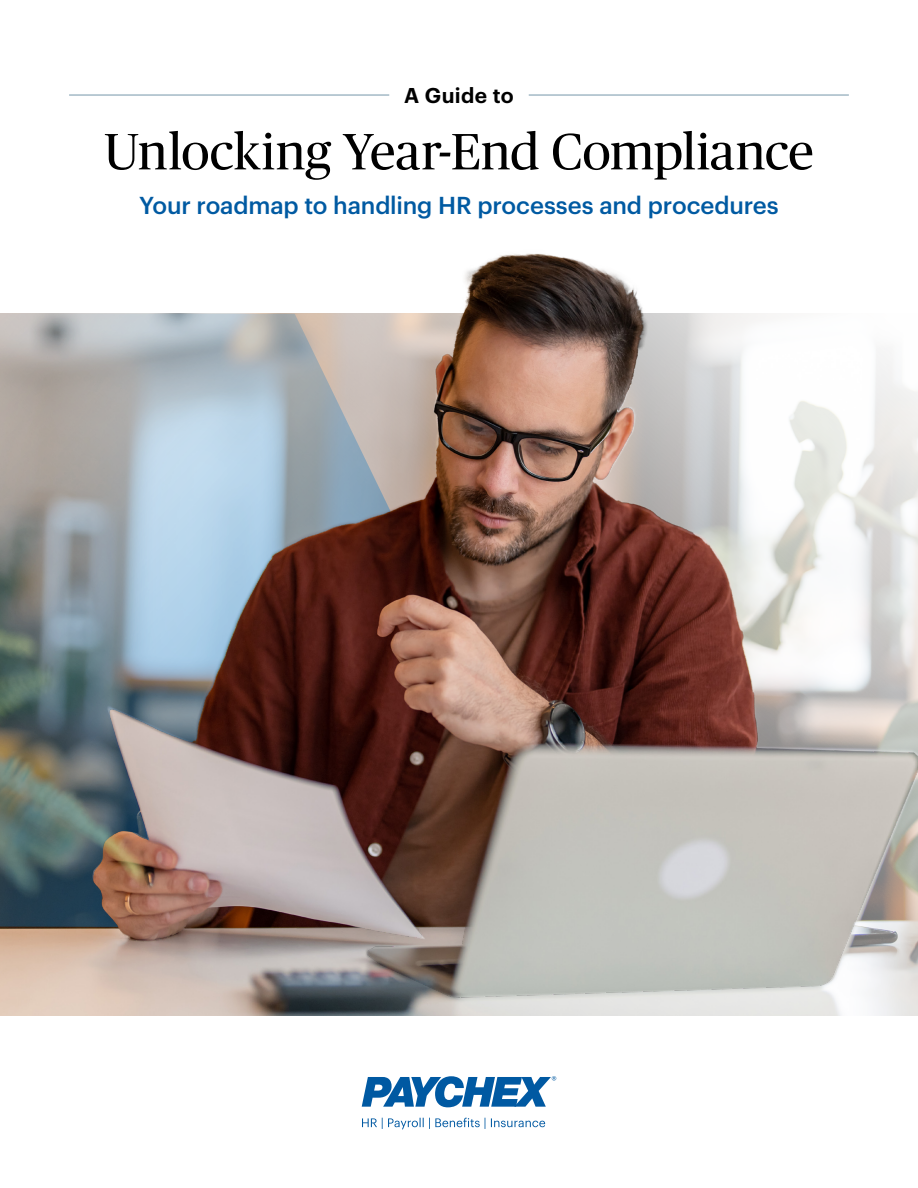
<style>
.page{position:relative;width:918px;height:1188px;background:#fff}
.page>*{position:absolute;margin:0;border:0;box-sizing:border-box;transform-origin:0 0}
.t1{font:51px "Publico Headline";color:#000}
.t2{font:500 24px "Graphik";letter-spacing:-.005em;color:#005aa2}
.t3{font:600 21px "Graphik";letter-spacing:.015em;color:#000}
</style>
<div class="page">
<hr style="left:69px;top:94px;width:320px;height:2px;background:#a3b9c6">
<hr style="left:529px;top:94px;width:320px;height:2px;background:#a3b9c6">
<svg style="left:362px;top:1076px;width:194px;height:31px"></svg>
<svg style="left:362px;top:1118px;width:183px;height:11px"></svg>
<img style="left:0;top:253px;width:918px;height:762px">
<p class="t3" style="left:404px;top:80px;width:111px">A Guide to</p>
<h1 class="t1" style="left:104px;top:116px;width:711px">Unlocking Year-End Compliance</h1>
<p class="t2" style="left:139px;top:187px;width:641px">Your roadmap to handling HR processes and procedures</p>
</div>
